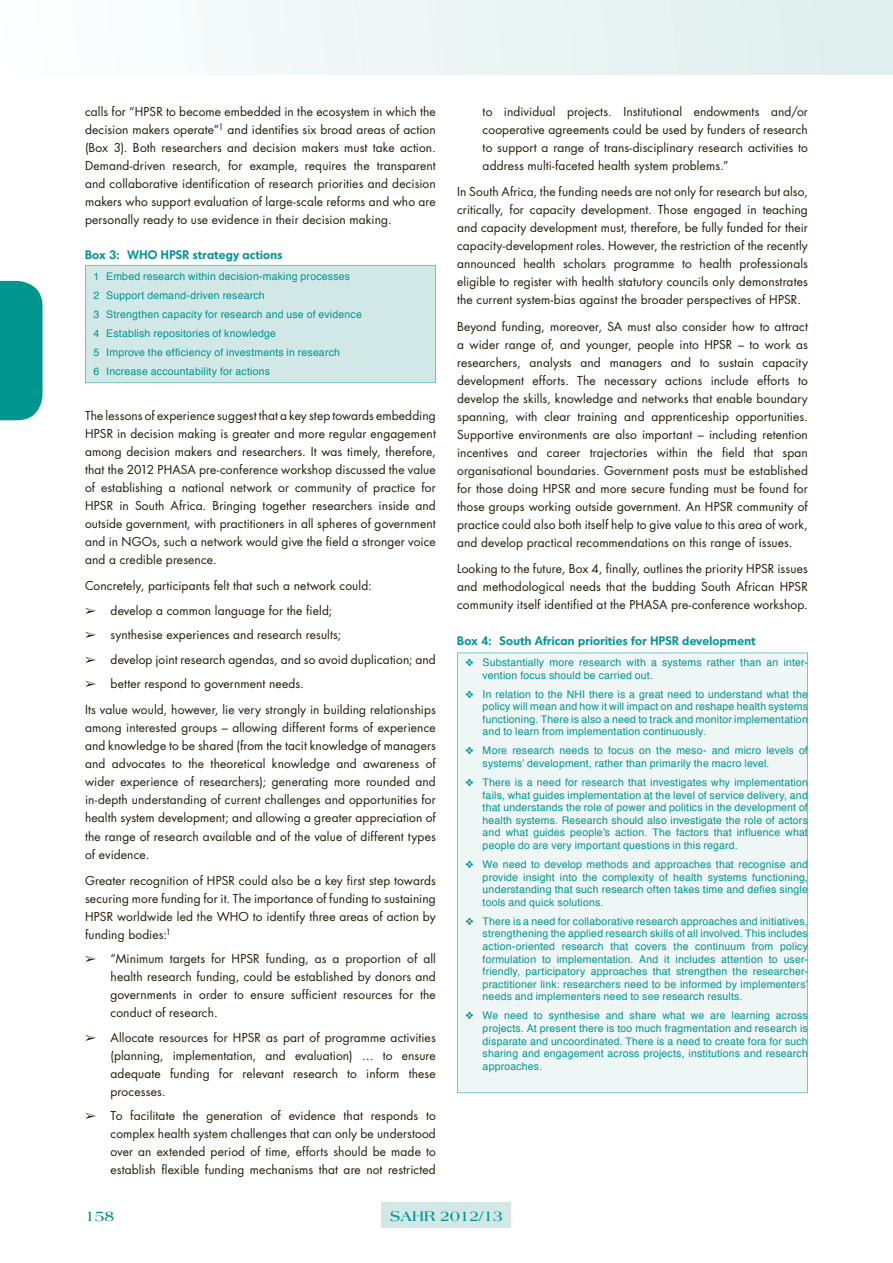
<style>
.page{position:relative;width:893px;height:1263px;background:#fff}
.page>*{position:absolute;margin:0;border:0;box-sizing:border-box;transform-origin:0 0}
.t1{font:700 15px "Americana";color:#00958f}
.t2{font:12px/18px "Futura";letter-spacing:.01em;color:#251a05;text-align:justify}
.t3{font:600 12px "Montreal";letter-spacing:.025em;color:#00958f}
.t4{font:10.5px/12.6px "Helvetica";letter-spacing:.015em;color:#00958f;text-align:justify}
</style>
<div class="page">
<div style="left:0;top:0;width:893px;height:74px;background:linear-gradient(to right,#fdfefe,#ddeeec)"></div>
<div style="left:0;top:281px;width:43px;height:139px;background:#00958f"></div>
<div style="left:382px;top:1202px;width:129px;height:26px;background:#d1e8e7"></div>
<div style="left:85px;top:265px;width:351px;height:118px;background:#d1e8e7"></div>
<div style="left:457px;top:652px;width:351px;height:441px;background:#eef7f6"></div>
<p class="t2" style="left:85px;top:102px;width:352px">calls for “HPSR to become embedded in the ecosystem in which the decision makers operate”<sup>1</sup> and identifies six broad areas of action (Box 3). Both researchers and decision makers must take action.<br>Demand-driven research, for example, requires the transparent and collaborative identification of research priorities and decision makers who support evaluation of large-scale reforms and who are personally ready to use evidence in their decision making.</p>
<p class="t3" style="left:85px;top:247px;width:199px">Box 3: WHO HPSR strategy actions</p>
<p class="t4" style="left:94px;top:268px;width:270px;line-height:18.9px;text-align:left">1 Embed research within decision-making processes<br>2 Support demand-driven research<br>3 Strengthen capacity for research and use of evidence 4 Establish repositories of knowledge<br>5 Improve the efficiency of investments in research<br>6 Increase accountability for actions</p>
<p class="t2" style="left:85px;top:406px;width:352px">The lessons of experience suggest that a key step towards embedding HPSR in decision making is greater and more regular engagement among decision makers and researchers. It was timely, therefore, that the 2012 PHASA pre-conference workshop discussed the value of establishing a national network or community of practice for HPSR in South Africa. Bringing together researchers inside and outside government, with practitioners in all spheres of government and in NGOs, such a network would give the field a stronger voice and a credible presence.</p>
<p class="t2" style="left:85px;top:577px;width:288px">Concretely, participants felt that such a network could:</p>
<p class="t2" style="left:85px;top:601px;width:249px">➢ develop a common language for the field;</p>
<p class="t2" style="left:85px;top:626px;width:258px">➢ synthesise experiences and research results;</p>
<p class="t2" style="left:85px;top:650px;width:352px">➢ develop joint research agendas, and so avoid duplication; and</p>
<p class="t2" style="left:85px;top:674px;width:220px">➢ better respond to government needs.</p>
<p class="t2" style="left:85px;top:701px;width:352px">Its value would, however, lie very strongly in building relationships among interested groups – allowing different forms of experience and knowledge to be shared (from the tacit knowledge of managers and advocates to the theoretical knowledge and awareness of wider experience of researchers); generating more rounded and in-depth understanding of current challenges and opportunities for health system development; and allowing a greater appreciation of the range of research available and of the value of different types of evidence.</p>
<p class="t2" style="left:85px;top:871px;width:352px">Greater recognition of HPSR could also be a key first step towards securing more funding for it. The importance of funding to sustaining HPSR worldwide led the WHO to identify three areas of action by funding bodies:<sup>1</sup></p>
<p class="t2" style="left:111px;top:950px;width:327px;text-indent:-26px">➢ “Minimum targets for HPSR funding, as a proportion of all health research funding, could be established by donors and governments in order to ensure sufficient resources for the conduct of research.</p>
<p class="t2" style="left:111px;top:1028px;width:327px;text-indent:-26px">➢ Allocate resources for HPSR as part of programme activities (planning, implementation, and evaluation) … to ensure adequate funding for relevant research to inform these processes.</p>
<p class="t2" style="left:111px;top:1106px;width:327px;text-indent:-26px">➢ To facilitate the generation of evidence that responds to complex health system challenges that can only be understood over an extended period of time, efforts should be made to establish flexible funding mechanisms that are not restricted</p>
<p class="t2" style="left:483px;top:102px;width:327px">to individual projects. Institutional endowments and/or cooperative agreements could be used by funders of research to support a range of trans-disciplinary research activities to address multi-faceted health system problems.”</p>
<p class="t2" style="left:457px;top:183px;width:352px">In South Africa, the funding needs are not only for research but also, critically, for capacity development. Those engaged in teaching and capacity development must, therefore, be fully funded for their capacity-development roles. However, the restriction of the recently announced health scholars programme to health professionals eligible to register with health statutory councils only demonstrates the current system-bias against the broader perspectives of HPSR.</p>
<p class="t2" style="left:457px;top:317px;width:352px">Beyond funding, moreover, SA must also consider how to attract a wider range of, and younger, people into HPSR – to work as researchers, analysts and managers and to sustain capacity development efforts. The necessary actions include efforts to develop the skills, knowledge and networks that enable boundary spanning, with clear training and apprenticeship opportunities.<br>Supportive environments are also important – including retention incentives and career trajectories within the field that span organisational boundaries. Government posts must be established for those doing HPSR and more secure funding must be found for those groups working outside government. An HPSR community of practice could also both itself help to give value to this area of work, and develop practical recommendations on this range of issues.</p>
<p class="t2" style="left:457px;top:560px;width:352px">Looking to the future, Box 4, finally, outlines the priority HPSR issues and methodological needs that the budding South African HPSR community itself identified at the PHASA pre-conference workshop.</p>
<p class="t3" style="left:457px;top:633px;width:300px">Box 4: South African priorities for HPSR development</p>
<p class="t4" style="left:483px;top:656px;width:327px;text-indent:-17px">❖ Substantially more research with a systems rather than an inter&shy;vention focus should be carried out.</p>
<p class="t4" style="left:483px;top:688px;width:327px;text-indent:-17px">❖ In relation to the NHI there is a great need to understand what the policy will mean and how it will impact on and reshape health systems functioning. There is also a need to track and monitor implementation and to learn from implementation continuously.</p>
<p class="t4" style="left:483px;top:745px;width:327px;text-indent:-17px">❖ More research needs to focus on the meso- and micro levels of systems’ development, rather than primarily the macro level.</p>
<p class="t4" style="left:483px;top:776px;width:327px;text-indent:-17px">❖ There is a need for research that investigates why implementation fails, what guides implementation at the level of service delivery, and that understands the role of power and politics in the development of health systems. Research should also investigate the role of actors and what guides people’s action. The factors that influence what people do are very important questions in this regard.</p>
<p class="t4" style="left:483px;top:858px;width:327px;text-indent:-17px">❖ We need to develop methods and approaches that recognise and provide insight into the complexity of health systems functioning, understanding that such research often takes time and defies single tools and quick solutions.</p>
<p class="t4" style="left:483px;top:915px;width:327px;text-indent:-17px">❖ There is a need for collaborative research approaches and initiatives, strengthening the applied research skills of all involved. This includes action-oriented research that covers the continuum from policy formulation to implementation. And it includes attention to user&shy;friendly, participatory approaches that strengthen the researcher&shy;practitioner link: researchers need to be informed by implementers’ needs and implementers need to see research results.</p>
<p class="t4" style="left:483px;top:1010px;width:327px;text-indent:-17px">❖ We need to synthesise and share what we are learning across projects. At present there is too much fragmentation and research is disparate and uncoordinated. There is a need to create fora for such sharing and engagement across projects, institutions and research approaches.</p>
<p class="t1" style="left:85px;top:1207px;width:31px">158</p>
<p class="t1" style="left:390px;top:1207px;width:114px">SAHR 2012/13</p>
</div>
